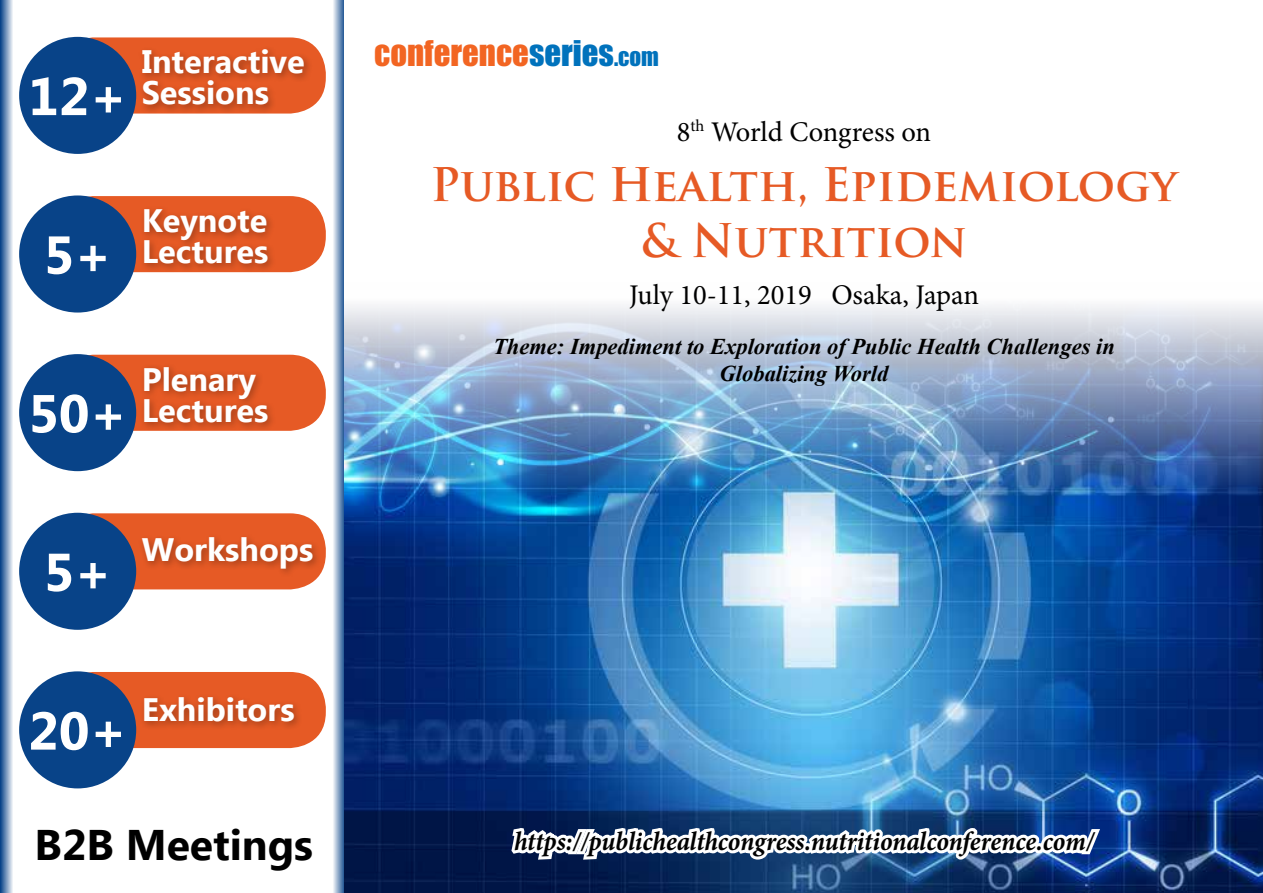
<style>
.page{position:relative;width:1263px;height:893px;background:#fff}
.page>*{position:absolute;margin:0;border:0;box-sizing:border-box;transform-origin:0 0}
.t1{font:700 53.25px "Ebrima";color:#fff}
.t2{font:700 45.15px/56.1px "Trajan Pro";color:#e65a25;text-align:center}
.t3{font:700 42.75px "Ebrima";color:#000}
.t4{font:32.7px "Impact";color:#f26522}
.t5{font:700 32.4px/30.9px "Ebrima";color:#fff}
.t6{font:28.5px "Minion Pro";color:#000}
.t7{font:italic 700 26.85px "Minion Pro";letter-spacing:-.005em;color:#000;scale:.95 1}
.t8{font:italic 700 22.5px/27px "Times New Roman";color:#000;text-align:center}
.s1{color:#0072bc}
.s2{font-size:22.95px;color:#0072bc}
</style>
<div class="page">
<div style="left:58px;top:37px;width:268px;height:77px;background:#e65a25;border-radius:36px"></div>
<div style="left:19px;top:37px;width:117px;height:117px;background:#084388;border-radius:50%"></div>
<div style="left:138px;top:45px;width:176px;height:70px;background:#000;opacity:.3"></div>
<div style="left:58px;top:196px;width:268px;height:76px;background:#e65a25;border-radius:36px"></div>
<div style="left:19px;top:195px;width:117px;height:118px;background:#084388;border-radius:50%"></div>
<div style="left:140px;top:205px;width:137px;height:68px;background:#000;opacity:.3"></div>
<div style="left:58px;top:355px;width:268px;height:76px;background:#e65a25;border-radius:36px"></div>
<div style="left:19px;top:354px;width:117px;height:117px;background:#084388;border-radius:50%"></div>
<div style="left:140px;top:362px;width:137px;height:70px;background:#000;opacity:.3"></div>
<div style="left:58px;top:513px;width:268px;height:76px;background:#e65a25;border-radius:36px"></div>
<div style="left:19px;top:513px;width:117px;height:117px;background:#084388;border-radius:50%"></div>
<div style="left:138px;top:533px;width:184px;height:45px;background:#000;opacity:.3"></div>
<div style="left:58px;top:672px;width:268px;height:76px;background:#e65a25;border-radius:36px"></div>
<div style="left:19px;top:671px;width:117px;height:117px;background:#084388;border-radius:50%"></div>
<div style="left:140px;top:693px;width:164px;height:38px;background:#000;opacity:.3"></div>
<svg style="left:0;top:0;width:13px;height:893px"></svg>
<svg style="left:333px;top:0;width:12px;height:893px"></svg>
<img style="left:345px;top:305px;width:918px;height:588px">
<svg style="left:508px;top:824px;width:595px;height:39px"></svg>
<h1 class="t1" style="left:28px;top:57px;width:100px">12+</h1>
<h3 class="t5" style="left:142px;top:48px;width:165px">Interactive<br>Sessions</h3>
<h1 class="t1" style="left:44px;top:215px;width:70px">5+</h1>
<h3 class="t5" style="left:142px;top:207px;width:128px">Keynote<br>Lectures</h3>
<h1 class="t1" style="left:28px;top:374px;width:100px">50+</h1>
<h3 class="t5" style="left:142px;top:365px;width:128px">Plenary<br>Lectures</h3>
<h1 class="t1" style="left:44px;top:532px;width:70px">5+</h1>
<h3 class="t5" style="left:142px;top:536px;width:173px">Workshops</h3>
<h1 class="t1" style="left:28px;top:691px;width:100px">20+</h1>
<h3 class="t5" style="left:142px;top:696px;width:154px">Exhibitors</h3>
<h3 class="t3" style="left:35px;top:813px;width:280px">B2B Meetings</h3>
<h3 class="t4" style="left:374px;top:28px;width:286px">CONFERENCE<span class="s1">SERIES</span><span class="s2">.COM</span></h3>
<p class="t6" style="left:677px;top:112px;width:256px">8<sup>th</sup> World Congress on</p>
<h2 class="t2" style="left:431px;top:157px;width:748px">Public Health, Epidemiology &amp; Nutrition</h2>
<p class="t6" style="left:629px;top:276px;width:351px">July 10-11, 2019 Osaka, Japan</p>
<p class="t8" style="left:493px;top:332px;width:623px">Theme: Impediment to Exploration of Public Health Challenges in<br>Globalizing World</p>
<p class="t7" style="left:514px;top:822px;width:612px">https://publichealthcongress.nutritionalconference.com/</p>
</div>
